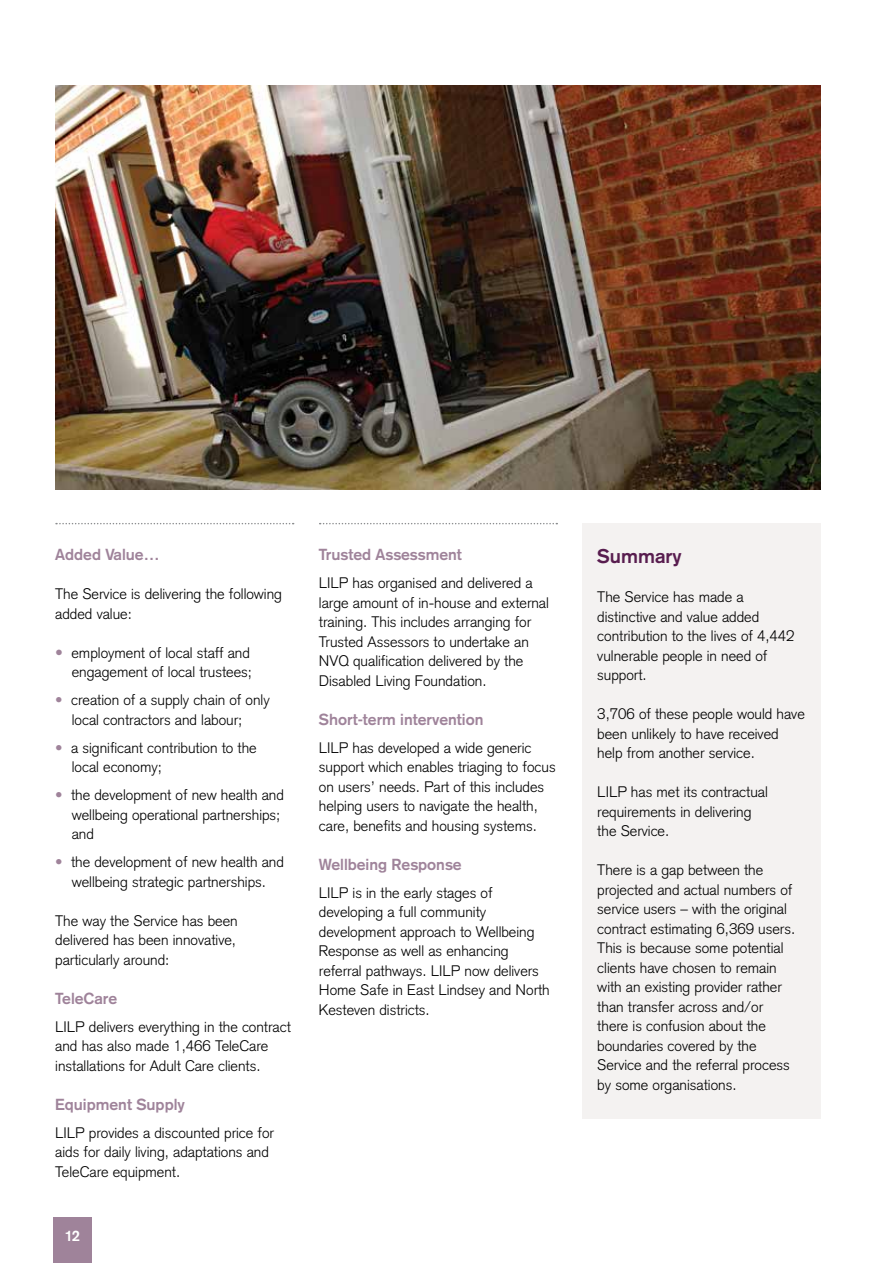
<style>
.page{position:relative;width:893px;height:1263px;background:#fff}
.page>*{position:absolute;margin:0;border:0;box-sizing:border-box;transform-origin:0 0}
.t1{font:700 19.5px "Akzidenz Grotesk";color:#581d4f}
.t2{font:700 15.75px "Akzidenz Grotesk";color:#9f839a}
.t3{font:300 15px/19.5px "Akzidenz Grotesk";color:#000}
.t4{font:700 15px "Akzidenz Grotesk";color:#fff}
.s1{font-weight:700;font-size:15.75px;color:#9f839a}
.s2{color:#9f839a}
</style>
<div class="page">
<div style="left:583px;top:523px;width:238px;height:595px;background:#f4f2f1"></div>
<img style="left:55px;top:85px;width:766px;height:404px">
<svg style="left:320px;top:523px;width:237px;height:1px"></svg>
<svg style="left:56px;top:523px;width:238px;height:1px"></svg>
<div style="left:53px;top:1217px;width:38px;height:46px;background:#9f839a"></div>
<p class="t2" style="left:55px;top:545px;width:106px">Added Value…</p>
<p class="t3" style="left:55px;top:584px;width:228px">The Service is delivering the following added value:</p>
<p class="t3" style="left:55px;top:643px;width:198px;text-align:right"><span class="s1">•</span> employment of local staff and engagement of local trustees;</p>
<p class="t3" style="left:72px;top:690px;width:199px;text-indent:-16px"><span class="s2">•</span> creation of a supply chain of only local contractors and labour;</p>
<p class="t3" style="left:72px;top:738px;width:186px;text-indent:-16px"><span class="s2">•</span> a significant contribution to the local economy;</p>
<p class="t3" style="left:72px;top:785px;width:214px;text-indent:-16px"><span class="s2">•</span> the development of new health and wellbeing operational partnerships; and</p>
<p class="t3" style="left:55px;top:852px;width:230px;text-align:center"><span class="s2">•</span> the development of new health and wellbeing strategic partnerships.</p>
<p class="t3" style="left:55px;top:911px;width:184px;text-align:justify">The way the Service has been delivered has been innovative, particularly around:</p>
<p class="t2" style="left:55px;top:989px;width:63px">TeleCare</p>
<p class="t3" style="left:55px;top:1017px;width:237px">LILP delivers everything in the contract and has also made 1,466 TeleCare installations for Adult Care clients.</p>
<p class="t2" style="left:55px;top:1095px;width:131px">Equipment Supply</p>
<p class="t3" style="left:55px;top:1123px;width:220px">LILP provides a discounted price for aids for daily living, adaptations and<br>TeleCare equipment.</p>
<p class="t4" style="left:65px;top:1227px;width:17px">12</p>
<p class="t2" style="left:319px;top:545px;width:144px">Trusted Assessment</p>
<p class="t3" style="left:319px;top:573px;width:232px">LILP has organised and delivered a large amount of in-house and external training. This includes arranging for Trusted Assessors to undertake an NVQ qualification delivered by the Disabled Living Foundation.</p>
<p class="t2" style="left:319px;top:710px;width:166px">Short-term intervention</p>
<p class="t3" style="left:319px;top:738px;width:238px">LILP has developed a wide generic support which enables triaging to focus on users’ needs. Part of this includes helping users to navigate the health, care, benefits and housing systems.</p>
<p class="t2" style="left:319px;top:855px;width:144px">Wellbeing Response</p>
<p class="t3" style="left:319px;top:883px;width:232px">LILP is in the early stages of developing a full community development approach to Wellbeing<br>Response as well as enhancing referral pathways. LILP now delivers<br>Home Safe in East Lindsey and North<br>Kesteven districts.</p>
<h1 class="t1" style="left:597px;top:545px;width:86px">Summary</h1>
<p class="t3" style="left:597px;top:587px;width:199px">The Service has made a distinctive and value added contribution to the lives of 4,442 vulnerable people in need of support.</p>
<p class="t3" style="left:597px;top:704px;width:209px">3,706 of these people would have been unlikely to have received help from another service.</p>
<p class="t3" style="left:597px;top:782px;width:172px">LILP has met its contractual requirements in delivering the Service.</p>
<p class="t3" style="left:597px;top:860px;width:199px">There is a gap between the projected and actual numbers of service users – with the original contract estimating 6,369 users.<br>This is because some potential clients have chosen to remain with an existing provider rather than transfer across and/or there is confusion about the boundaries covered by the<br>Service and the referral process by some organisations.</p>
</div>
